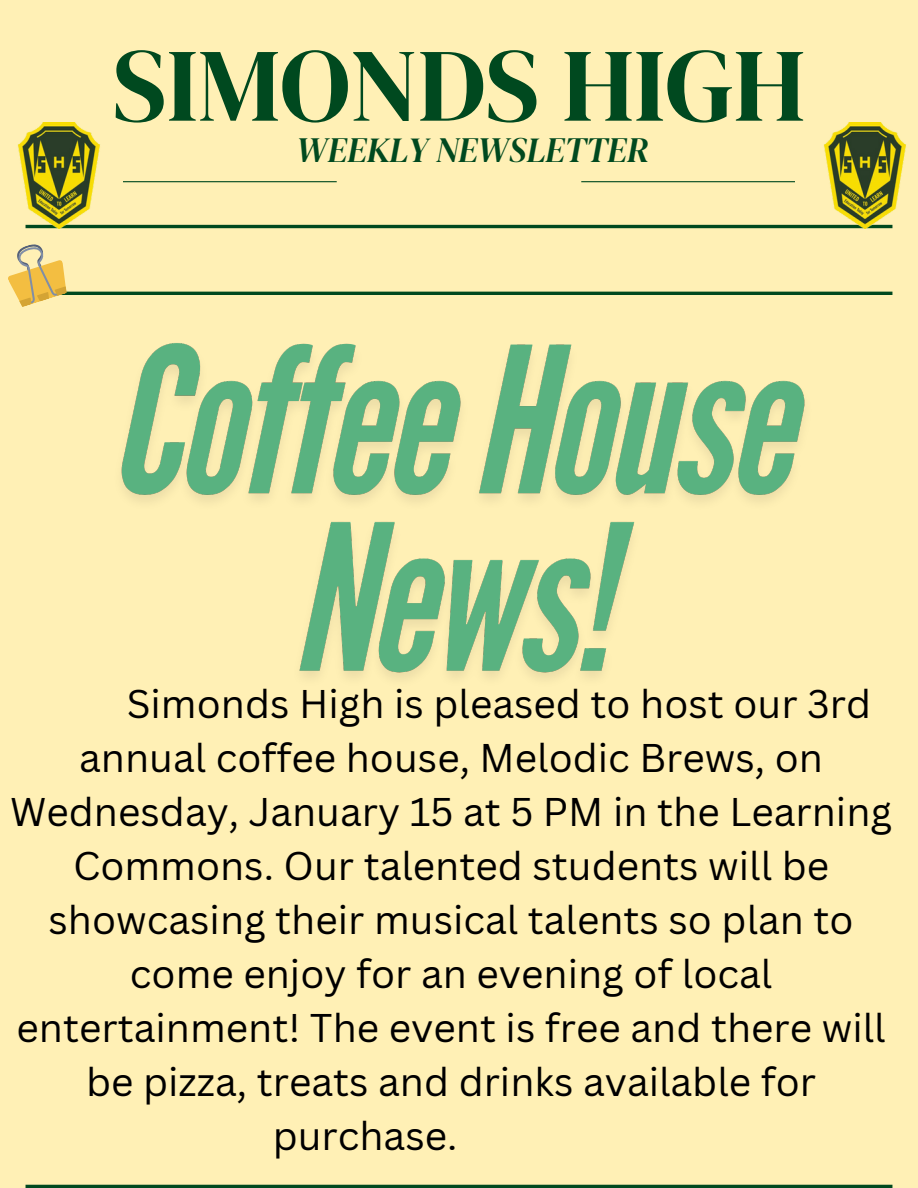
<style>
.page{position:relative;width:918px;height:1188px;background:#fff0b5}
.page>*{position:absolute;margin:0;border:0;box-sizing:border-box;transform-origin:0 0}
.t1{font:103.95px "DM Serif Display";color:#00491f}
.t2{font:39px "Canva Sans";color:#000}
.t3{font:italic 35.25px "DM Serif Display";color:#00491f}
</style>
<div class="page">
<hr style="left:123px;top:181px;width:214px;height:1px;background:#00491f">
<hr style="left:26px;top:225px;width:866px;height:3px;background:#00491f">
<hr style="left:26px;top:292px;width:866px;height:3px;background:#00491f">
<hr style="left:26px;top:1185px;width:866px;height:3px;background:#00491f">
<hr style="left:581px;top:181px;width:214px;height:1px;background:#00491f">
<svg style="left:8px;top:244px;width:64px;height:63px"></svg>
<img style="left:812px;top:123px;width:94px;height:105px">
<img style="left:18px;top:123px;width:94px;height:106px">
<img style="left:121px;top:343px;width:684px;height:335px">
<h2 class="t1" style="left:113px;top:13px;width:694px">SIMONDS HIGH</h2>
<p class="t3" style="left:296px;top:125px;width:355px">WEEKLY NEWSLETTER</p>
<p class="t2" style="left:127px;top:677px;width:746px">Simonds High is pleased to host our 3rd</p>
<p class="t2" style="left:79px;top:731px;width:745px">annual coffee house, Melodic Brews, on</p>
<p class="t2" style="left:10px;top:785px;width:883px">Wednesday, January 15 at 5 PM in the Learning</p>
<p class="t2" style="left:73px;top:839px;width:758px">Commons. Our talented students will be</p>
<p class="t2" style="left:49px;top:893px;width:807px">showcasing their musical talents so plan to</p>
<p class="t2" style="left:130px;top:947px;width:644px">come enjoy for an evening of local</p>
<p class="t2" style="left:17px;top:1001px;width:870px">entertainment! The event is free and there will</p>
<p class="t2" style="left:86px;top:1055px;width:731px">be pizza, treats and drinks available for</p>
<p class="t2" style="left:273px;top:1109px;width:186px">purchase.</p>
</div>
